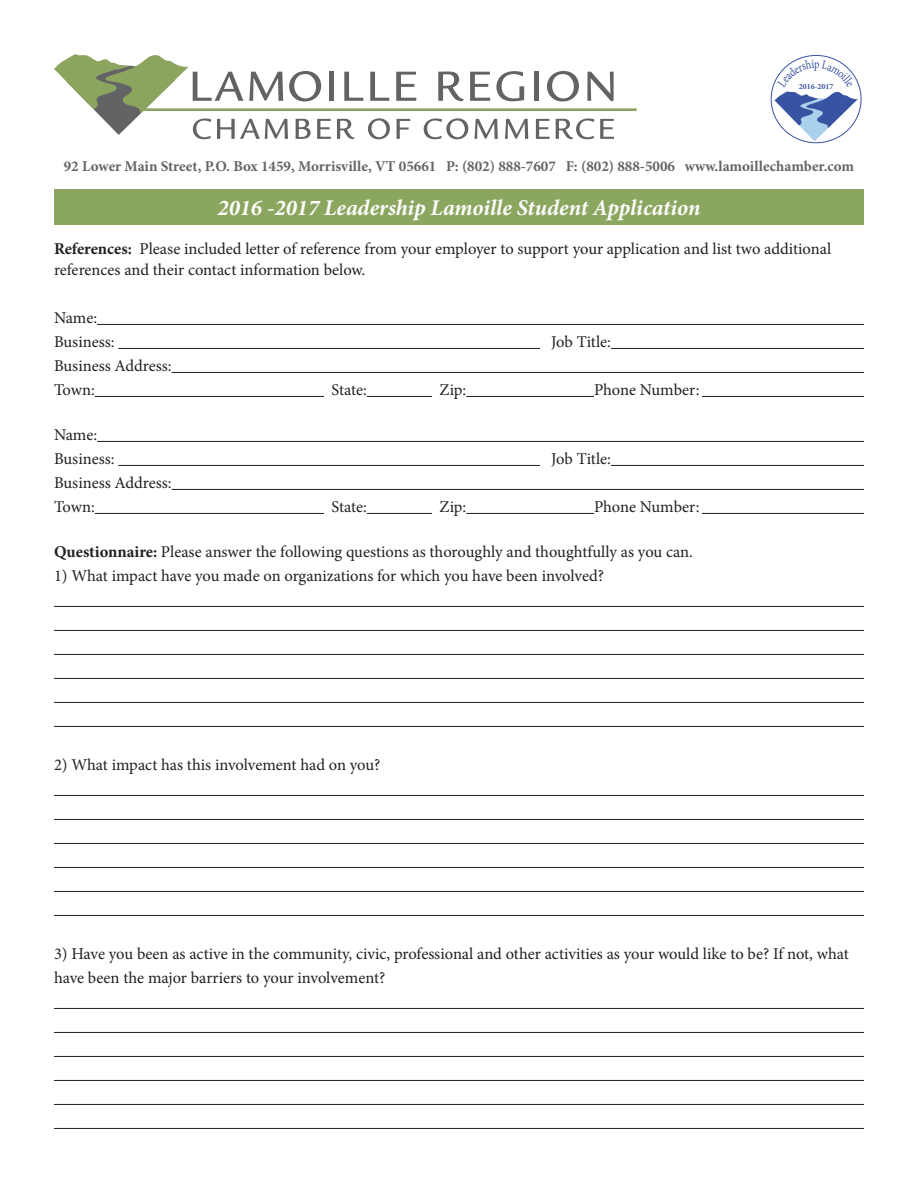
<style>
.page{position:relative;width:918px;height:1188px;background:#fff}
.page>*{position:absolute;margin:0;border:0;box-sizing:border-box;transform-origin:0 0}
.t1{font:italic 700 22.5px "Minion Pro";color:#fff}
.t2{font:16.5px/21px "Minion Pro";letter-spacing:-.005em;color:#231f20}
.t3{font:700 15px "Minion Pro";color:#636466}
.t4{font:700 7.95px "Minion Pro";color:#3953a3}
.s1{font-weight:700}
</style>
<div class="page">
<div style="left:54px;top:189px;width:810px;height:35px;background:#8ba65f"></div>
<hr style="left:97px;top:324px;width:767px;height:1px;background:#231f20">
<hr style="left:118px;top:348px;width:422px;height:1px;background:#231f20">
<hr style="left:611px;top:348px;width:253px;height:1px;background:#231f20">
<hr style="left:172px;top:372px;width:692px;height:1px;background:#231f20">
<hr style="left:95px;top:396px;width:229px;height:1px;background:#231f20">
<hr style="left:367px;top:396px;width:65px;height:1px;background:#231f20">
<hr style="left:466px;top:396px;width:128px;height:1px;background:#231f20">
<hr style="left:702px;top:396px;width:162px;height:1px;background:#231f20">
<hr style="left:97px;top:441px;width:767px;height:1px;background:#231f20">
<hr style="left:118px;top:465px;width:422px;height:1px;background:#231f20">
<hr style="left:611px;top:465px;width:253px;height:1px;background:#231f20">
<hr style="left:172px;top:489px;width:692px;height:1px;background:#231f20">
<hr style="left:95px;top:513px;width:229px;height:1px;background:#231f20">
<hr style="left:367px;top:513px;width:65px;height:1px;background:#231f20">
<hr style="left:466px;top:513px;width:128px;height:1px;background:#231f20">
<hr style="left:702px;top:513px;width:162px;height:1px;background:#231f20">
<hr style="left:54px;top:606px;width:810px;height:1px;background:#231f20">
<hr style="left:54px;top:630px;width:810px;height:1px;background:#231f20">
<hr style="left:54px;top:654px;width:810px;height:1px;background:#231f20">
<hr style="left:54px;top:678px;width:810px;height:1px;background:#231f20">
<hr style="left:54px;top:702px;width:810px;height:1px;background:#231f20">
<hr style="left:54px;top:726px;width:810px;height:1px;background:#231f20">
<hr style="left:54px;top:795px;width:810px;height:1px;background:#231f20">
<hr style="left:54px;top:819px;width:810px;height:1px;background:#231f20">
<hr style="left:54px;top:843px;width:810px;height:1px;background:#231f20">
<hr style="left:54px;top:867px;width:810px;height:1px;background:#231f20">
<hr style="left:54px;top:891px;width:810px;height:1px;background:#231f20">
<hr style="left:54px;top:915px;width:810px;height:1px;background:#231f20">
<hr style="left:54px;top:1008px;width:810px;height:1px;background:#231f20">
<hr style="left:54px;top:1032px;width:810px;height:1px;background:#231f20">
<hr style="left:54px;top:1056px;width:810px;height:1px;background:#231f20">
<hr style="left:54px;top:1080px;width:810px;height:1px;background:#231f20">
<hr style="left:54px;top:1104px;width:810px;height:1px;background:#231f20">
<hr style="left:54px;top:1128px;width:810px;height:1px;background:#231f20">
<hr style="left:143px;top:108px;width:494px;height:3px;background:#8ba55f">
<div style="left:329px;top:72px;width:5px;height:29px;background:#636366"></div>
<svg style="left:344px;top:72px;width:19px;height:29px"></svg>
<svg style="left:370px;top:72px;width:19px;height:29px"></svg>
<svg style="left:396px;top:72px;width:20px;height:29px"></svg>
<svg style="left:438px;top:71px;width:26px;height:30px"></svg>
<svg style="left:470px;top:72px;width:20px;height:29px"></svg>
<svg style="left:496px;top:71px;width:28px;height:30px"></svg>
<div style="left:534px;top:72px;width:5px;height:29px;background:#636366"></div>
<svg style="left:547px;top:71px;width:32px;height:30px"></svg>
<svg style="left:587px;top:72px;width:27px;height:29px"></svg>
<svg style="left:54px;top:54px;width:277px;height:85px"></svg>
<svg style="left:337px;top:119px;width:17px;height:20px"></svg>
<svg style="left:368px;top:118px;width:22px;height:21px"></svg>
<svg style="left:397px;top:119px;width:13px;height:20px"></svg>
<svg style="left:424px;top:118px;width:44px;height:21px"></svg>
<svg style="left:475px;top:119px;width:23px;height:20px"></svg>
<svg style="left:505px;top:119px;width:23px;height:20px"></svg>
<svg style="left:536px;top:119px;width:14px;height:20px"></svg>
<svg style="left:556px;top:118px;width:38px;height:21px"></svg>
<svg style="left:600px;top:119px;width:14px;height:20px"></svg>
<svg style="left:775px;top:59px;width:83px;height:82px"></svg>
<p class="t4" style="left:799px;top:81px;width:36px">2016-2017</p>
<p class="t3" style="left:64px;top:156px;width:792px">92 Lower Main Street, P.O. Box 1459, Morrisville, VT 05661 P: (802) 888-7607 F: (802) 888-5006 www.lamoillechamber.com</p>
<p class="t1" style="left:218px;top:192px;width:484px">2016 -2017 Leadership Lamoille Student Application</p>
<p class="t2" style="left:54px;top:238px;width:779px"><span class="s1">References:</span> Please included letter of reference from your employer to support your application and list two additional references and their contact information below.</p>
<p class="t2" style="left:54px;top:307px;width:45px">Name:</p>
<p class="t2" style="left:54px;top:331px;width:62px">Business:</p>
<p class="t2" style="left:551px;top:331px;width:61px">Job Title:</p>
<p class="t2" style="left:54px;top:355px;width:119px">Business Address:</p>
<p class="t2" style="left:54px;top:379px;width:42px">Town:</p>
<p class="t2" style="left:331px;top:379px;width:37px">State:</p>
<p class="t2" style="left:439px;top:379px;width:28px">Zip:</p>
<p class="t2" style="left:594px;top:379px;width:107px">Phone Number:</p>
<p class="t2" style="left:54px;top:424px;width:45px">Name:</p>
<p class="t2" style="left:54px;top:448px;width:62px">Business:</p>
<p class="t2" style="left:551px;top:448px;width:61px">Job Title:</p>
<p class="t2" style="left:54px;top:472px;width:119px">Business Address:</p>
<p class="t2" style="left:54px;top:496px;width:42px">Town:</p>
<p class="t2" style="left:331px;top:496px;width:37px">State:</p>
<p class="t2" style="left:439px;top:496px;width:28px">Zip:</p>
<p class="t2" style="left:594px;top:496px;width:107px">Phone Number:</p>
<p class="t2" style="left:54px;top:541px;width:641px"><span class="s1">Questionnaire:</span> Please answer the following questions as thoroughly and thoughtfully as you can.</p>
<p class="t2" style="left:54px;top:565px;width:552px">1) What impact have you made on organizations for which you have been involved?</p>
<p class="t2" style="left:54px;top:754px;width:328px">2) What impact has this involvement had on you?</p>
<p class="t2" style="left:54px;top:942px;width:796px;line-height:24px">3) Have you been as active in the community, civic, professional and other activities as your would like to be? If not, what have been the major barriers to your involvement?</p>
</div>
